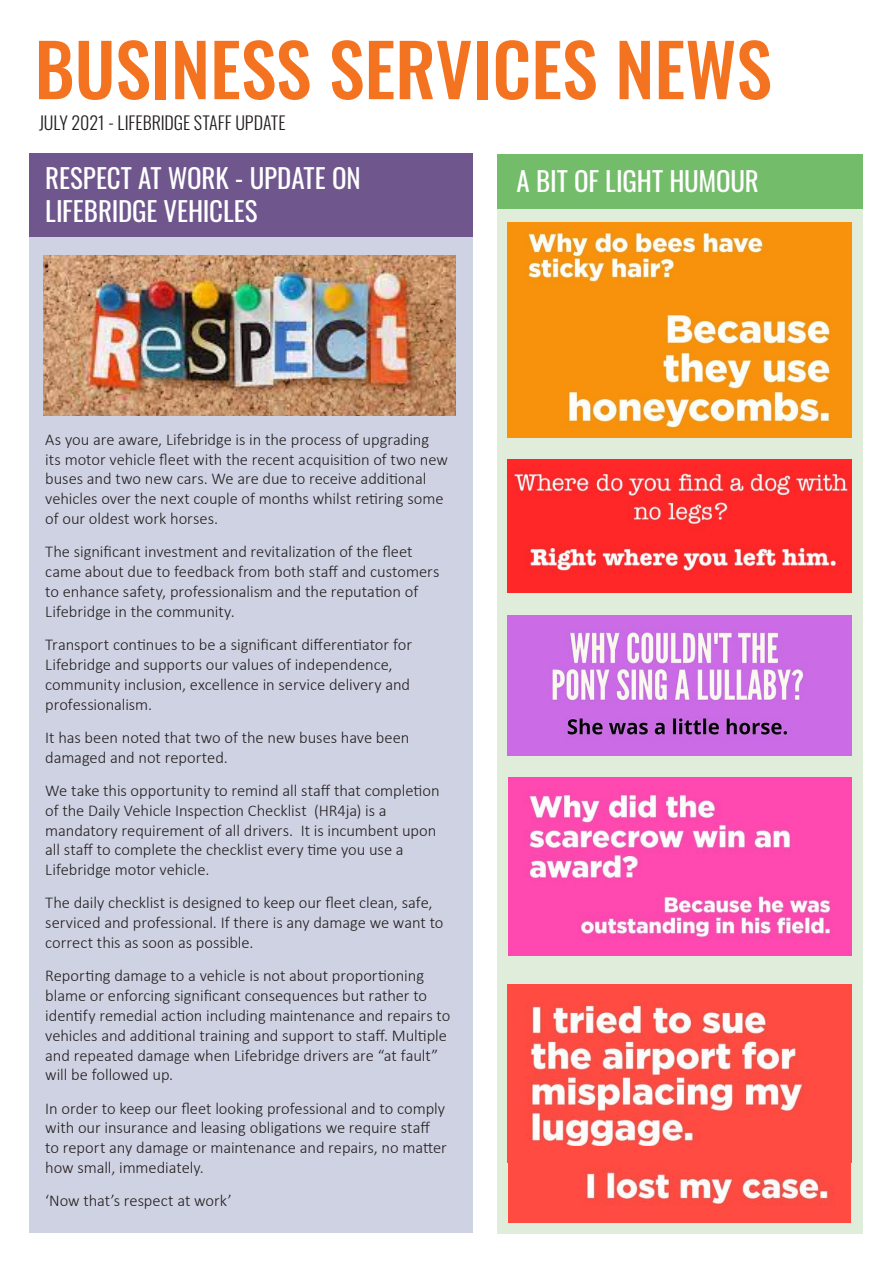
<style>
.page{position:relative;width:893px;height:1263px;background:#fff}
.page>*{position:absolute;margin:0;border:0;box-sizing:border-box;transform-origin:0 0}
.t1{font:500 72px "Oswald";color:#f47321}
.t2{font:27px/32.4px "Oswald";letter-spacing:-.005em;color:#fff}
.t3{font:300 18px "Oswald";letter-spacing:-.005em;color:#231f20}
.t4{font:300 16.5px/19.8px "Calibri";letter-spacing:-.005em;color:#231f20}
</style>
<div class="page">
<div style="left:30px;top:154px;width:443px;height:1079px;background:#cfd2e2"></div>
<div style="left:30px;top:153px;width:443px;height:84px;background:#6f578e"></div>
<img style="left:44px;top:256px;width:411px;height:159px">
<div style="left:497px;top:155px;width:366px;height:1079px;background:#e0eddb"></div>
<div style="left:497px;top:154px;width:366px;height:54px;background:#73bc69"></div>
<img style="left:508px;top:223px;width:343px;height:214px">
<img style="left:508px;top:460px;width:343px;height:77px">
<img style="left:508px;top:537px;width:343px;height:55px">
<img style="left:508px;top:984px;width:343px;height:179px">
<img style="left:508px;top:1146px;width:342px;height:76px">
<img style="left:508px;top:616px;width:343px;height:98px">
<img style="left:508px;top:714px;width:343px;height:41px">
<img style="left:508px;top:777px;width:343px;height:111px">
<img style="left:508px;top:888px;width:343px;height:68px">
<p class="t1" style="left:35px;top:32px;width:739px">BUSINESS SERVICES NEWS</p>
<p class="t3" style="left:39px;top:107px;width:248px">JULY 2021 - LIFEBRIDGE STAFF UPDATE</p>
<p class="t2" style="left:45px;top:160px;width:317px">RESPECT AT WORK - UPDATE ON<br>LIFEBRIDGE VEHICLES</p>
<p class="t2" style="left:517px;top:162px;width:244px">A BIT OF LIGHT HUMOUR</p>
<p class="t4" style="left:45px;top:429px;width:404px">As you are aware, Lifebridge is in the process of upgrading its motor vehicle fleet with the recent acquisition of two new buses and two new cars. We are due to receive additional vehicles over the next couple of months whilst retiring some of our oldest work horses.</p>
<p class="t4" style="left:45px;top:542px;width:396px">The significant investment and revitalization of the fleet came about due to feedback from both staff and customers to enhance safety, professionalism and the reputation of Lifebridge in the community.</p>
<p class="t4" style="left:45px;top:634px;width:368px">Transport continues to be a significant differentiator for Lifebridge and supports our values of independence, community inclusion, excellence in service delivery and professionalism.</p>
<p class="t4" style="left:45px;top:727px;width:366px">It has been noted that two of the new buses have been damaged and not reported.</p>
<p class="t4" style="left:45px;top:780px;width:396px">We take this opportunity to remind all staff that completion of the Daily Vehicle Inspection Checklist (HR4ja) is a mandatory requirement of all drivers. It is incumbent upon all staff to complete the checklist every time you use a Lifebridge motor vehicle.</p>
<p class="t4" style="left:45px;top:893px;width:400px">The daily checklist is designed to keep our fleet clean, safe, serviced and professional. If there is any damage we want to correct this as soon as possible.</p>
<p class="t4" style="left:45px;top:966px;width:407px">Reporting damage to a vehicle is not about proportioning blame or enforcing significant consequences but rather to identify remedial action including maintenance and repairs to vehicles and additional training and support to staff. Multiple and repeated damage when Lifebridge drivers are “at fault” will be followed up.</p>
<p class="t4" style="left:45px;top:1098px;width:403px">In order to keep our fleet looking professional and to comply with our insurance and leasing obligations we require staff to report any damage or maintenance and repairs, no matter how small, immediately.</p>
<p class="t4" style="left:45px;top:1191px;width:188px">‘Now that’s respect at work’</p>
</div>
